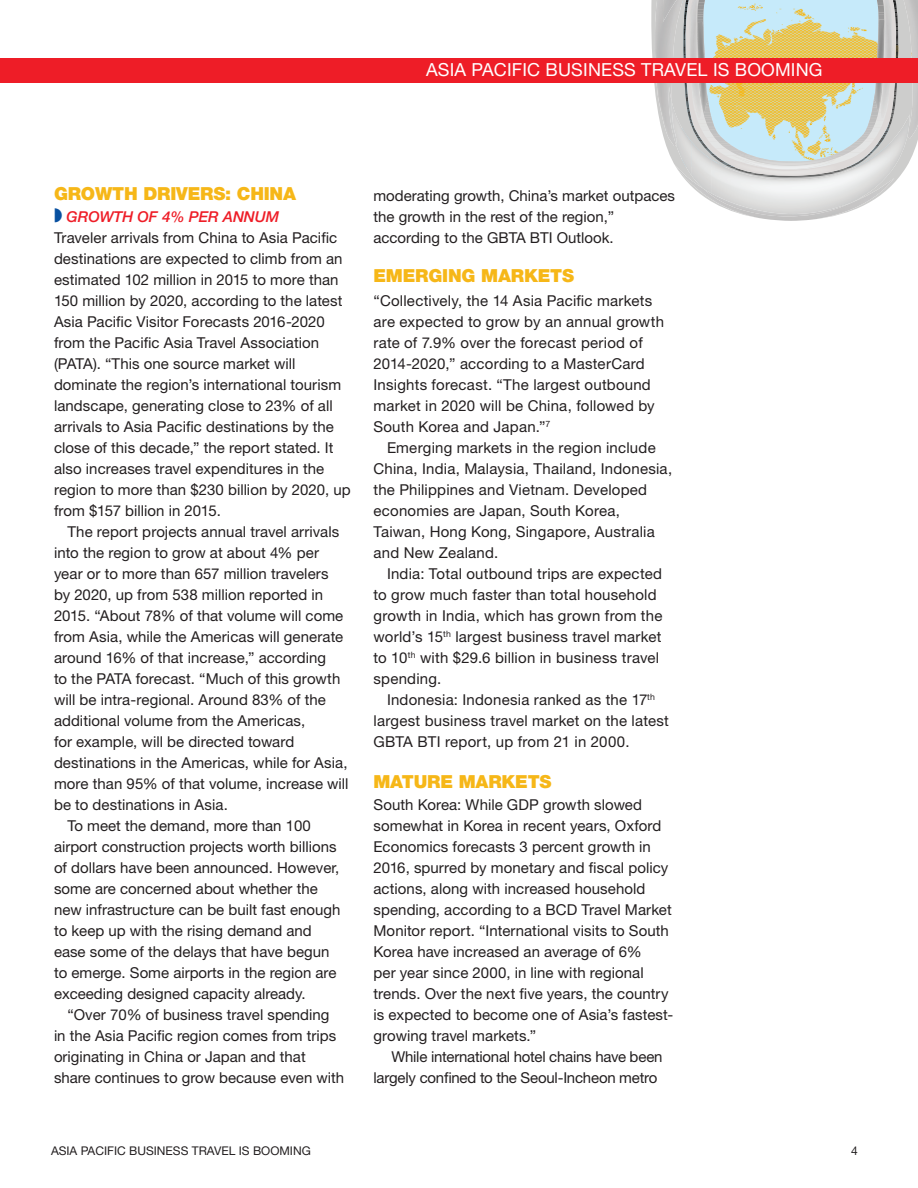
<style>
.page{position:relative;width:918px;height:1188px;background:#fff}
.page>*{position:absolute;margin:0;border:0;box-sizing:border-box;transform-origin:0 0}
.NEW_SUBHEAD{font:900 18px "Helvetica Neue LT Std";letter-spacing:-.01em;color:#f6b718}
.t1{font:18px "Helvetica Neue LT Std";letter-spacing:.01em;color:#fff}
.Subhead{font:15px/21px "Helvetica Neue LT Std";letter-spacing:.005em;color:#231f20}
.Subhead-2{font:15px/21px "Helvetica Neue LT Std";letter-spacing:-.015em;color:#231f20}
.NEW_SUB_SUBHEAD{font:italic 500 15px "Helvetica Neue LT Std";color:#ee1d27}
.t2{font:12px "Helvetica Neue LT Std";color:#231f20}
</style>
<div class="page">
<svg style="left:651px;top:0;width:267px;height:182px"></svg>
<img style="left:672px;top:146px;width:10px;height:30px">
<img style="left:674px;top:164px;width:221px;height:57px">
<img style="left:703px;top:188px;width:150px;height:28px">
<img style="left:914px;top:0;width:4px;height:138px">
<img style="left:654px;top:0;width:28px;height:146px">
<img style="left:662px;top:0;width:20px;height:22px">
<img style="left:668px;top:86px;width:9px;height:59px">
<svg style="left:682px;top:0;width:232px;height:178px;background:#d1d5bd"></svg>
<img style="left:690px;top:0;width:12px;height:118px">
<img style="left:880px;top:0;width:12px;height:118px">
<div style="left:0;top:58px;width:918px;height:25px;background:#ee1d27"></div>
<p class="t1" style="left:426px;top:59px;width:398px">ASIA PACIFIC BUSINESS TRAVEL IS BOOMING</p>
<p class="NEW_SUBHEAD" style="left:54px;top:183px;width:244px">GROWTH DRIVERS: CHINA</p>
<p class="NEW_SUB_SUBHEAD" style="left:66px;top:208px;width:214px">GROWTH OF 4% PER ANNUM</p>
<p class="Subhead" style="left:54px;top:227px;width:298px">Traveler arrivals from China to Asia Pacific destinations are expected to climb from an estimated 102 million in 2015 to more than 150 million by 2020, according to the latest Asia Pacific Visitor Forecasts 2016-2020 from the Pacific Asia Travel Association (PATA). “This one source market will dominate the region’s international tourism landscape, generating close to 23% of all arrivals to Asia Pacific destinations by the close of this decade,” the report stated. It also increases travel expenditures in the region to more than $230 billion by 2020, up from $157 billion in 2015.</p>
<p class="Subhead" style="left:54px;top:521px;width:296px;text-indent:14px">The report projects annual travel arrivals into the region to grow at about 4% per year or to more than 657 million travelers by 2020, up from 538 million reported in 2015. “About 78% of that volume will come from Asia, while the Americas will generate around 16% of that increase,” according<br>to the PATA forecast. “Much of this growth will be intra-regional. Around 83% of the additional volume from the Americas,<br>for example, will be directed toward destinations in the Americas, while for Asia, more than 95% of that volume, increase will be to destinations in Asia.</p>
<p class="Subhead" style="left:54px;top:815px;width:288px;text-indent:14px">To meet the demand, more than 100 airport construction projects worth billions of dollars have been announced. However, some are concerned about whether the new infrastructure can be built fast enough to keep up with the rising demand and ease some of the delays that have begun to emerge. Some airports in the region are exceeding designed capacity already.</p>
<p class="Subhead" style="left:54px;top:1004px;width:292px;text-indent:14px">“Over 70% of business travel spending in the Asia Pacific region comes from trips originating in China or Japan and that share continues to grow because even with</p>
<p class="Subhead" style="left:374px;top:185px;width:303px">moderating growth, China’s market outpaces the growth in the rest of the region,” according to the GBTA BTI Outlook.</p>
<p class="NEW_SUBHEAD" style="left:374px;top:265px;width:202px">EMERGING MARKETS</p>
<p class="Subhead" style="left:374px;top:290px;width:292px">“Collectively, the 14 Asia Pacific markets are expected to grow by an annual growth rate of 7.9% over the forecast period of 2014-2020,” according to a MasterCard Insights forecast. “The largest outbound market in 2020 will be China, followed by South Korea and Japan.”<sup>7</sup></p>
<p class="Subhead" style="left:374px;top:437px;width:300px;text-indent:14px">Emerging markets in the region include China, India, Malaysia, Thailand, Indonesia, the Philippines and Vietnam. Developed economies are Japan, South Korea, Taiwan, Hong Kong, Singapore, Australia and New Zealand.</p>
<p class="Subhead" style="left:374px;top:563px;width:290px;text-indent:14px">India: Total outbound trips are expected to grow much faster than total household growth in India, which has grown from the world’s 15<sup>th</sup> largest business travel market to 10<sup>th</sup> with $29.6 billion in business travel spending.</p>
<p class="Subhead" style="left:374px;top:689px;width:297px;text-indent:14px">Indonesia: Indonesia ranked as the 17<sup>th </sup>largest business travel market on the latest<br>GBTA BTI report, up from 21 in 2000.</p>
<p class="NEW_SUBHEAD" style="left:374px;top:770px;width:180px">MATURE MARKETS</p>
<p class="Subhead" style="left:374px;top:794px;width:301px">South Korea: While GDP growth slowed somewhat in Korea in recent years, Oxford Economics forecasts 3 percent growth in 2016, spurred by monetary and fiscal policy actions, along with increased household spending, according to a BCD Travel Market Monitor report. “International visits to South Korea have increased an average of 6%<br>per year since 2000, in line with regional trends. Over the next five years, the country is expected to become one of Asia’s fastest&shy;growing travel markets.”</p>
<p class="Subhead-2" style="left:374px;top:1046px;width:291px;text-indent:18px">While international hotel chains have been largely confined to the Seoul-Incheon metro</p>
<p class="t2" style="left:51px;top:1143px;width:261px">ASIA PACIFIC BUSINESS TRAVEL IS BOOMING</p>
<p class="t2" style="left:851px;top:1143px;width:8px">4</p>
</div>
